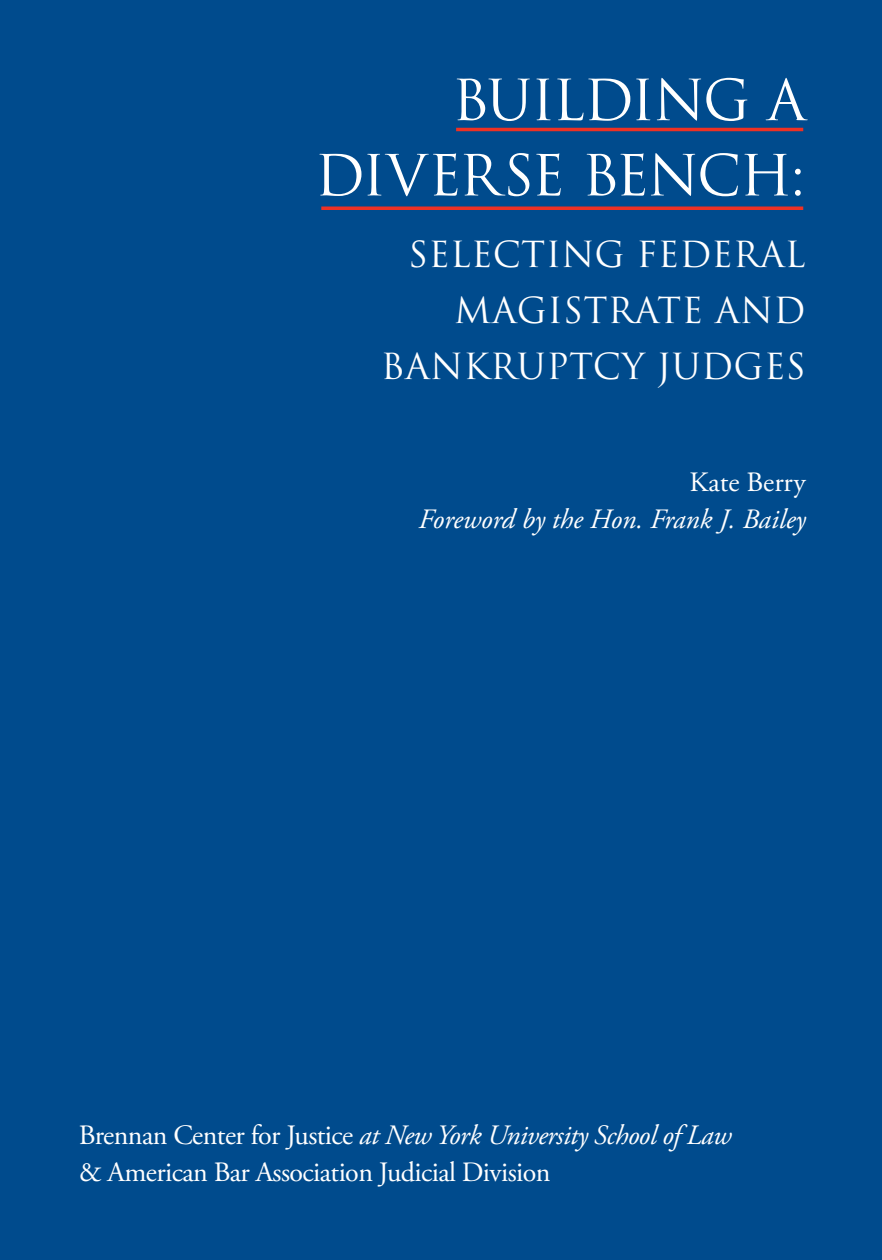
<style>
.page{position:relative;width:882px;height:1260px;background:#004b8d}
.page>*{position:absolute;margin:0;border:0;box-sizing:border-box;transform-origin:0 0}
.t1{font:55.12px/75.2px "Trajan Pro 3";letter-spacing:-.045em;color:#fff;text-align:right}
.t2{font:35px/56px "Trajan Pro";letter-spacing:.01em;color:#fff;text-align:right}
.t3{font:28px/36.8px "Adobe Garamond Pro";letter-spacing:-.02em;color:#fff}
.t4{font:italic 28px "Adobe Garamond Pro";color:#fff}
.s1{font-style:italic}
</style>
<div class="page">
<hr style="left:456px;top:128px;width:347px;height:3px;background:#ee3124">
<svg style="left:321px;top:206px;width:482px;height:4px;background:#d03431"></svg>
<h1 class="t1" style="left:314px;top:65px;width:493px">BUILDING A<br>DIVERSE BENCH:</h1>
<p class="t2" style="left:381px;top:226px;width:426px">SELECTING FEDERAL<br>MAGISTRATE AND<br>BANKRUPTCY JUDGES</p>
<p class="t3" style="left:690px;top:465px;width:118px">Kate Berry</p>
<p class="t4" style="left:419px;top:502px;width:389px">Foreword by the Hon. Frank J. Bailey</p>
<p class="t3" style="left:79px;top:1118px;width:654px">Brennan Center for Justice <span class="s1">at New York University School of Law </span>&amp; American Bar Association Judicial Division</p>
</div>
